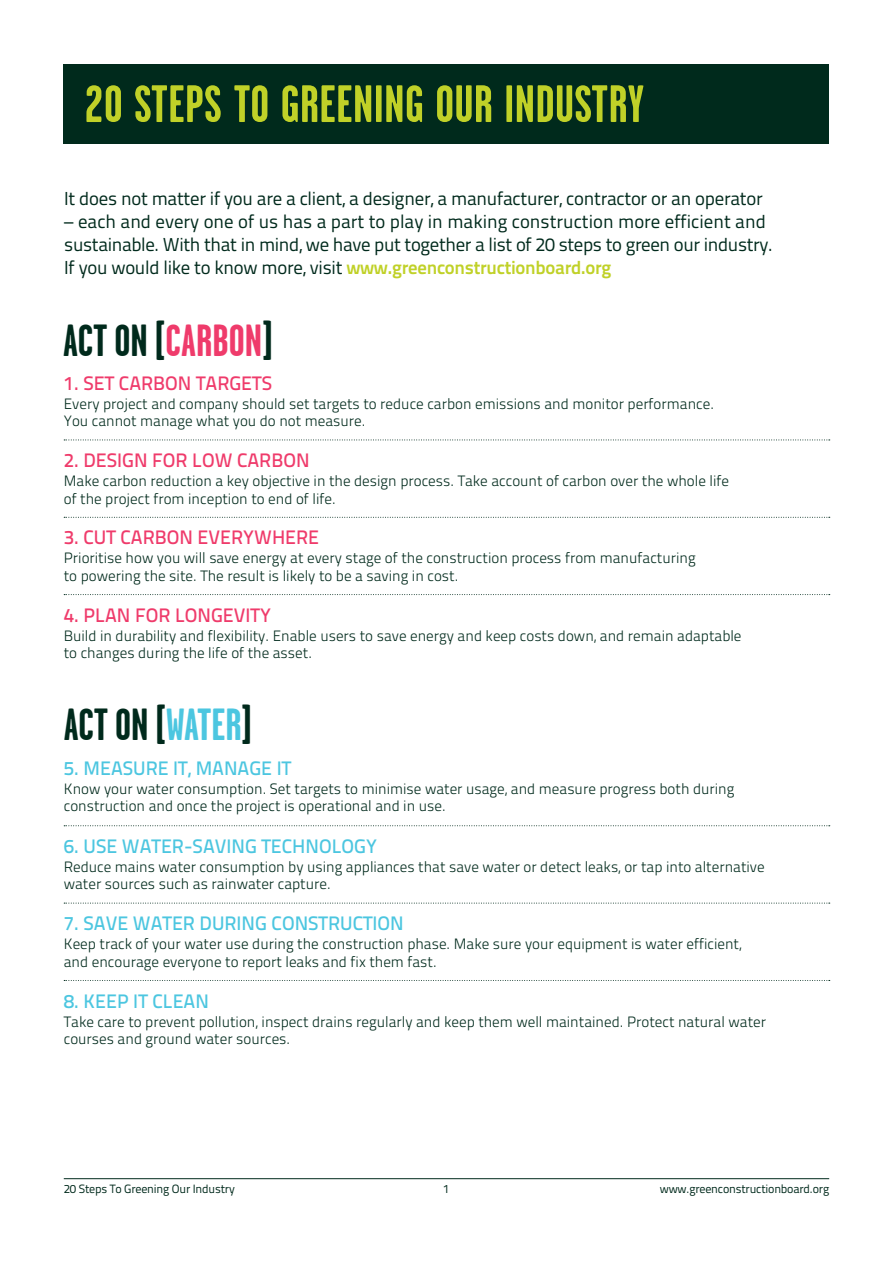
<style>
.page{position:relative;width:893px;height:1263px;background:#fff}
.page>*{position:absolute;margin:0;border:0;box-sizing:border-box;transform-origin:0 0}
.t1{font:700 52.5px "Garage Gothic";letter-spacing:.01em;color:#c0d128}
.t2{font:700 45px "Garage Gothic";color:#002a1c}
.t3{font:19.5px "Titillium Text 25 L 600 wt";color:#4cc6e0}
.t4{font:19.5px "Titillium Text 25 L 600 wt";color:#ef3b6b}
.Body_Text{font:18.75px/22.8px "Titillium Text 25 L 400 wt";letter-spacing:-.015em;color:#002a1c}
.Body_Text-2{font:15px/17.2px "Titillium Text 25 L 250 wt";color:#002a1c}
.Body_Text-3{font:12px "Titillium Text 25 L 400 wt";letter-spacing:-.015em;color:#002a1c}
.s1{font-family:"Titillium Text 25 L 800 wt";color:#c0d128}
.s2{color:#ef3b6b}
.s3{color:#4cc6e0}
</style>
<div class="page">
<hr style="left:64px;top:1178px;width:765px;height:1px;background:#002a1c">
<div style="left:64px;top:64px;width:765px;height:80px;background:#002a1c"></div>
<svg style="left:64px;top:594px;width:766px;height:1px"></svg>
<svg style="left:64px;top:517px;width:766px;height:1px"></svg>
<svg style="left:64px;top:440px;width:766px;height:1px"></svg>
<svg style="left:64px;top:825px;width:766px;height:1px"></svg>
<svg style="left:64px;top:903px;width:766px;height:1px"></svg>
<svg style="left:64px;top:980px;width:766px;height:1px"></svg>
<p class="t1" style="left:85px;top:76px;width:561px">20 STEPS TO GREENING OUR INDUSTRY</p>
<p class="Body_Text" style="left:64px;top:186px;width:700px">It does not matter if you are a client, a designer, a manufacturer, contractor or an operator</p>
<p class="Body_Text" style="left:64px;top:209px;width:710px">– each and every one of us has a part to play in making construction more efficient and sustainable. With that in mind, we have put together a list of 20 steps to green our industry.<br>If you would like to know more, visit <span class="s1">www.greenconstructionboard.org</span></p>
<p class="t2" style="left:63px;top:316px;width:211px">ACT ON [<span class="s2">CARBON</span>]</p>
<p class="t4" style="left:64px;top:368px;width:210px">1. SET CARBON TARGETS</p>
<p class="Body_Text-2" style="left:64px;top:394px;width:652px">Every project and company should set targets to reduce carbon emissions and monitor performance.<br>You cannot manage what you do not measure.</p>
<p class="t4" style="left:64px;top:446px;width:247px">2. DESIGN FOR LOW CARBON</p>
<p class="Body_Text-2" style="left:64px;top:472px;width:667px">Make carbon reduction a key objective in the design process. Take account of carbon over the whole life of the project from inception to end of life.</p>
<p class="t4" style="left:64px;top:523px;width:257px">3. CUT CARBON EVERYWHERE</p>
<p class="Body_Text-2" style="left:64px;top:549px;width:633px">Prioritise how you will save energy at every stage of the construction process from manufacturing to powering the site. The result is likely to be a saving in cost.</p>
<p class="t4" style="left:64px;top:600px;width:209px">4. PLAN FOR LONGEVITY</p>
<p class="Body_Text-2" style="left:64px;top:626px;width:679px">Build in durability and flexibility. Enable users to save energy and keep costs down, and remain adaptable to changes during the life of the asset.</p>
<p class="t2" style="left:64px;top:700px;width:189px">ACT ON [<span class="s3">WATER</span>]</p>
<p class="t3" style="left:64px;top:753px;width:229px">5. MEASURE IT, MANAGE IT</p>
<p class="Body_Text-2" style="left:64px;top:779px;width:672px">Know your water consumption. Set targets to minimise water usage, and measure progress both during construction and once the project is operational and in use.</p>
<p class="t3" style="left:64px;top:831px;width:315px">6. USE WATER-SAVING TECHNOLOGY</p>
<p class="Body_Text-2" style="left:64px;top:857px;width:702px">Reduce mains water consumption by using appliances that save water or detect leaks, or tap into alternative water sources such as rainwater capture.</p>
<p class="t3" style="left:64px;top:909px;width:342px">7. SAVE WATER DURING CONSTRUCTION</p>
<p class="Body_Text-2" style="left:64px;top:935px;width:679px">Keep track of your water use during the construction phase. Make sure your equipment is water efficient, and encourage everyone to report leaks and fix them fast.</p>
<p class="t3" style="left:64px;top:986px;width:147px">8. KEEP IT CLEAN</p>
<p class="Body_Text-2" style="left:64px;top:1012px;width:704px">Take care to prevent pollution, inspect drains regularly and keep them well maintained. Protect natural water courses and ground water sources.</p>
<p class="Body_Text-3" style="left:64px;top:1180px;width:173px">20 Steps To Greening Our Industry</p>
<p class="Body_Text-3" style="left:443px;top:1180px;width:8px">1</p>
<p class="Body_Text-3" style="left:660px;top:1180px;width:171px">www.greenconstructionboard.org</p>
</div>
